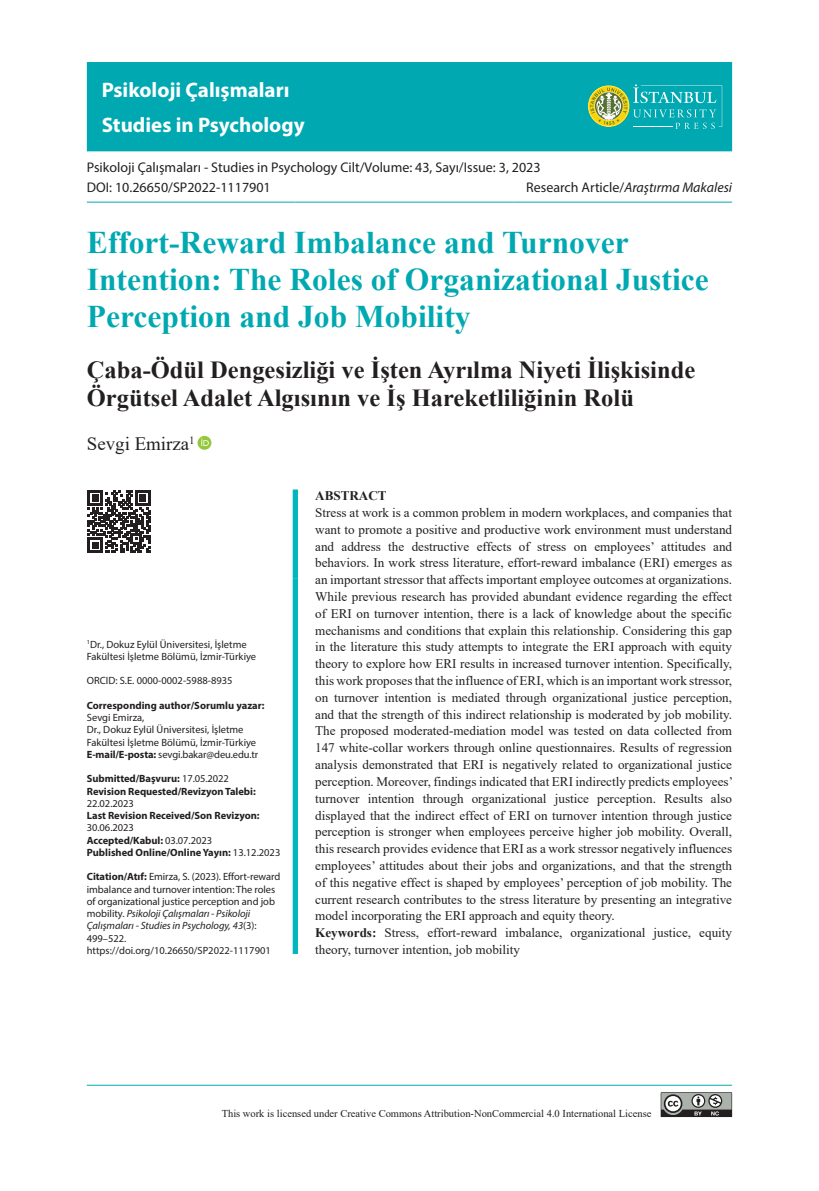
<style>
.page{position:relative;width:819px;height:1191px;background:#fff}
.page>*{position:absolute;margin:0;border:0;box-sizing:border-box;transform-origin:0 0}
.t1{font:700 31.5px/36.8px "Times New Roman";color:#00a9b1}
.t2{font:700 24.5px/28px "Times New Roman";color:#231f20}
.t3{font:700 21px/35px "Myriad Pro";color:#fff}
.t4{font:18.9px "Times New Roman";color:#231f20}
.t5{font:14px/20.5px "Myriad Pro";color:#231f20}
.t6{font:italic 14px "Myriad Pro";color:#231f20}
.t7{font:13.12px/16.8px "Times New Roman";color:#231f20}
.t8{font:700 13.12px "Times New Roman";color:#231f20}
.t9{font:10.5px/12.2px "Myriad Pro";color:#231f20}
.t10{font:700 10.5px/12.2px "Myriad Pro";letter-spacing:-.005em;color:#231f20}
.t11{font:10.5px "Times New Roman";color:#231f20}
.s1{font-style:normal}
.s2{font-weight:700}
.s3{font-weight:400}
.s4{font-style:italic}
</style>
<div class="page">
<div style="left:87px;top:62px;width:645px;height:89px;background:#00a9b1"></div>
<hr style="left:87px;top:202px;width:208px;height:1px;background:#00a9b1">
<hr style="left:295px;top:202px;width:218px;height:1px;background:#00a9b1">
<hr style="left:513px;top:202px;width:219px;height:1px;background:#00a9b1">
<div style="left:293px;top:489px;width:5px;height:90px;background:#00b6bc"></div>
<div style="left:293px;top:579px;width:5px;height:375px;background:#00b6bc"></div>
<svg style="left:588px;top:84px;width:134px;height:45px;background:#42b4a1"></svg>
<div style="left:197px;top:436px;width:14px;height:14px;background:#93c83d;border-radius:50%"></div>
<svg style="left:201px;top:438px;width:8px;height:8px"></svg>
<svg style="left:88px;top:490px;width:62px;height:63px"></svg>
<hr style="left:87px;top:1084px;width:645px;height:1px;background:#00a9b1">
<svg style="left:660px;top:1092px;width:72px;height:25px;background:#818380"></svg>
<h3 class="t3" style="left:102px;top:72px;width:204px">Psikoloji Çalışmaları<br>Studies in Psychology</h3>
<p class="t5" style="left:87px;top:157px;width:455px">Psikoloji Çalışmaları - Studies in Psychology Cilt/Volume: 43, Sayı/Issue: 3, 2023<br>DOI: 10.26650/SP2022-1117901</p>
<p class="t6" style="left:526px;top:179px;width:207px"><span class="s1">Research Article/</span>Araştırma Makalesi</p>
<h1 class="t1" style="left:87px;top:223px;width:623px">Effort-Reward Imbalance and Turnover<br>Intention: The Roles of Organizational Justice<br>Perception and Job Mobility</h1>
<h2 class="t2" style="left:87px;top:355px;width:610px">Çaba-Ödül Dengesizliği ve İşten Ayrılma Niyeti İlişkisinde<br>Örgütsel Adalet Algısının ve İş Hareketliliğinin Rolü</h2>
<h3 class="t4" style="left:87px;top:430px;width:109px">Sevgi Emirza<sup>1</sup></h3>
<p class="t9" style="left:87px;top:638px;width:171px"><sup>1</sup>Dr., Dokuz Eylül Üniversitesi, İşletme<br>Fakültesi İşletme Bölümü, İzmir-Türkiye</p>
<p class="t9" style="left:87px;top:674px;width:147px">ORCID: S.E. 0000-0002-5988-8935</p>
<p class="t10" style="left:87px;top:699px;width:179px">Corresponding author/Sorumlu yazar:</p>
<p class="t9" style="left:87px;top:711px;width:173px">Sevgi Emirza,<br>Dr., Dokuz Eylül Üniversitesi, İşletme Fakültesi İşletme Bölümü, İzmir-Türkiye <span class="s2">E-mail/E-posta:</span> sevgi.bakar@deu.edu.tr</p>
<p class="t10" style="left:87px;top:772px;width:170px">Submitted/Başvuru: <span class="s3">17.05.2022<br></span>Revision Requested/Revizyon Talebi:</p>
<p class="t9" style="left:87px;top:797px;width:48px">22.02.2023</p>
<p class="t10" style="left:87px;top:809px;width:174px">Last Revision Received/Son Revizyon:</p>
<p class="t10" style="left:87px;top:821px;width:195px"><span class="s3">30.06.2023<br></span>Accepted/Kabul: <span class="s3">03.07.2023<br></span>Published Online/Online Yayın: <span class="s3">13.12.2023</span></p>
<p class="t9" style="left:87px;top:870px;width:195px"><span class="s2">Citation/Atıf:</span> Emirza, S. (2023). Effort-reward imbalance and turnover intention: The roles of organizational justice perception and job mobility. <span class="s4">Psikoloji Çalışmaları - Psikoloji Çalışmaları - Studies in Psychology, 43</span>(3):<br>499–522. https://doi.org/10.26650/SP2022-1117901</p>
<p class="t8" style="left:315px;top:486px;width:73px">ABSTRACT</p>
<p class="t7" style="left:315px;top:504px;width:419px">Stress at work is a common problem in modern workplaces, and companies that want to promote a positive and productive work environment must understand and address the destructive effects of stress on employees’ attitudes and behaviors. In work stress literature, effort-reward imbalance (ERI) emerges as an important stressor that affects important employee outcomes at organizations.<br>While previous research has provided abundant evidence regarding the effect of ERI on turnover intention, there is a lack of knowledge about the specific mechanisms and conditions that explain this relationship. Considering this gap in the literature this study attempts to integrate the ERI approach with equity theory to explore how ERI results in increased turnover intention. Specifically, this work proposes that the influence of ERI, which is an important work stressor, on turnover intention is mediated through organizational justice perception, and that the strength of this indirect relationship is moderated by job mobility.<br>The proposed moderated-mediation model was tested on data collected from 147 white-collar workers through online questionnaires. Results of regression analysis demonstrated that ERI is negatively related to organizational justice perception. Moreover, findings indicated that ERI indirectly predicts employees’ turnover intention through organizational justice perception. Results also displayed that the indirect effect of ERI on turnover intention through justice perception is stronger when employees perceive higher job mobility. Overall, this research provides evidence that ERI as a work stressor negatively influences employees’ attitudes about their jobs and organizations, and that the strength of this negative effect is shaped by employees’ perception of job mobility. The current research contributes to the stress literature by presenting an integrative model incorporating the ERI approach and equity theory.<br><span class="s2">Keywords:</span> Stress, effort-reward imbalance, organizational justice, equity theory, turnover intention, job mobility</p>
<p class="t11" style="left:222px;top:1106px;width:431px">This work is licensed under Creative Commons Attribution-NonCommercial 4.0 International License</p>
</div>
